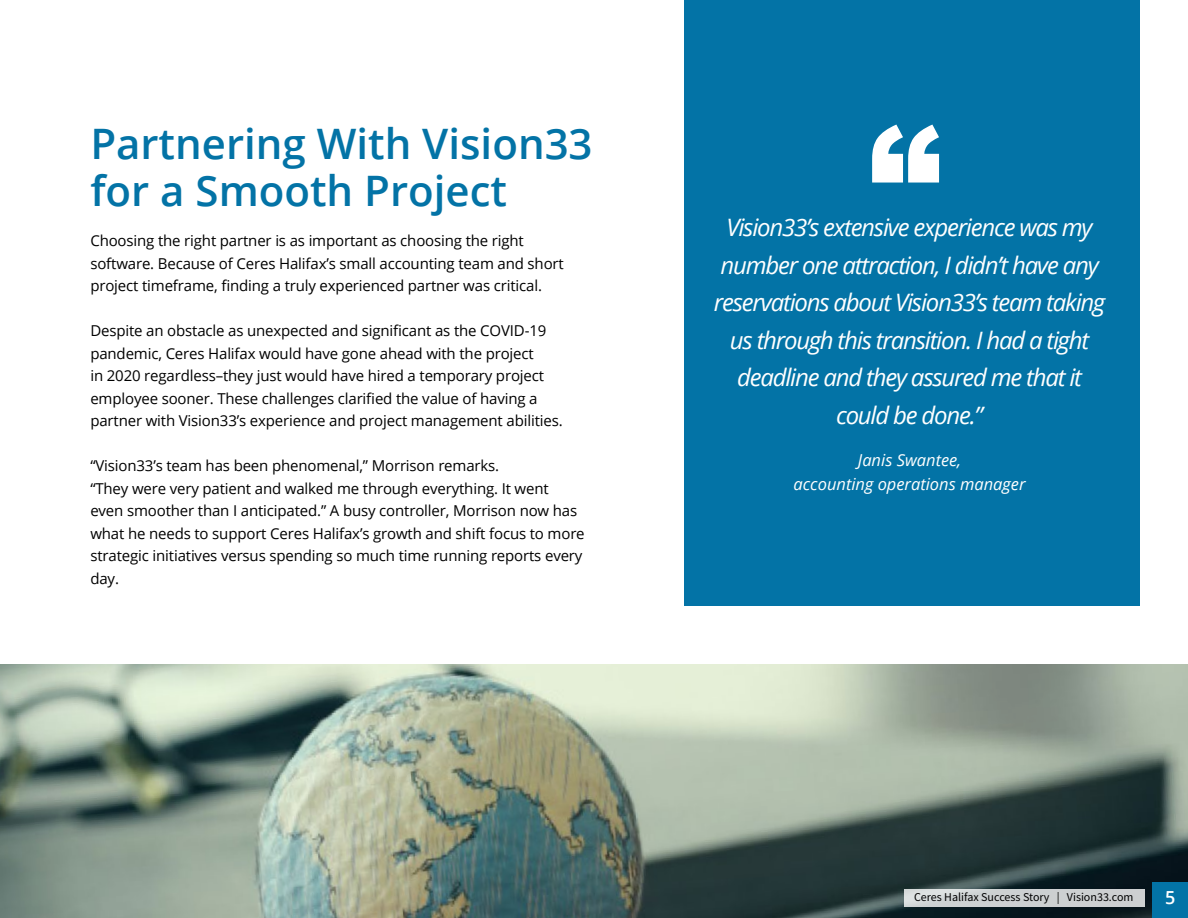
<style>
.page{position:relative;width:1188px;height:918px;background:#fff}
.page>*{position:absolute;margin:0;border:0;box-sizing:border-box;transform-origin:0 0}
.t1{font:900 145.5px "Arial";color:#fff}
.t2{font:600 42px/46.5px "Open Sans";color:#0373a6}
.t3{font:italic 24px/37.5px "Open Sans";letter-spacing:-.05em;color:#fff;text-align:center}
.t4{font:600 18px "Open Sans";color:#fff}
.t5{font:italic 16.5px/24px "Open Sans";color:#fff;text-align:center}
.t6{font:15px/22.5px "Open Sans";letter-spacing:-.01em;color:#000}
.t7{font:12px "Source Sans Pro";color:#000}
</style>
<div class="page">
<img style="left:0;top:664px;width:1188px;height:254px">
<div style="left:1152px;top:882px;width:36px;height:36px;background:#0373a6"></div>
<div style="left:904px;top:889px;width:241px;height:18px;background:linear-gradient(to right,#d4d9d9,#caccce)"></div>
<div style="left:684px;top:0;width:456px;height:606px;background:#0373a6"></div>
<h2 class="t2" style="left:90px;top:120px;width:504px">Partnering With Vision33 for a Smooth Project</h2>
<p class="t6" style="left:90px;top:229px;width:475px">Choosing the right partner is as important as choosing the right software. Because of Ceres Halifax’s small accounting team and short project timeframe, finding a truly experienced partner was critical.</p>
<p class="t6" style="left:90px;top:319px;width:474px">Despite an obstacle as unexpected and significant as the COVID-19 pandemic, Ceres Halifax would have gone ahead with the project<br>in 2020 regardless–they just would have hired a temporary project employee sooner. These challenges clarified the value of having a partner with Vision33’s experience and project management abilities.</p>
<p class="t6" style="left:90px;top:454px;width:496px">“Vision33’s team has been phenomenal,” Morrison remarks.<br>“They were very patient and walked me through everything. It went even smoother than I anticipated.” A busy controller, Morrison now has what he needs to support Ceres Halifax’s growth and shift focus to more strategic initiatives versus spending so much time running reports every day.</p>
<h1 class="t1" style="left:868px;top:73px;width:74px">“</h1>
<h3 class="t3" style="left:714px;top:208px;width:393px">Vision33’s extensive experience was my number one attraction, I didn’t have any reservations about Vision33’s team taking us through this transition. I had a tight deadline and they assured me that it could be done.”</h3>
<p class="t5" style="left:794px;top:447px;width:234px">Janis Swantee,<br>accounting operations manager</p>
<p class="t7" style="left:914px;top:889px;width:221px">Ceres Halifax Success Story | Vision33.com</p>
<p class="t4" style="left:1165px;top:885px;width:12px">5</p>
</div>
